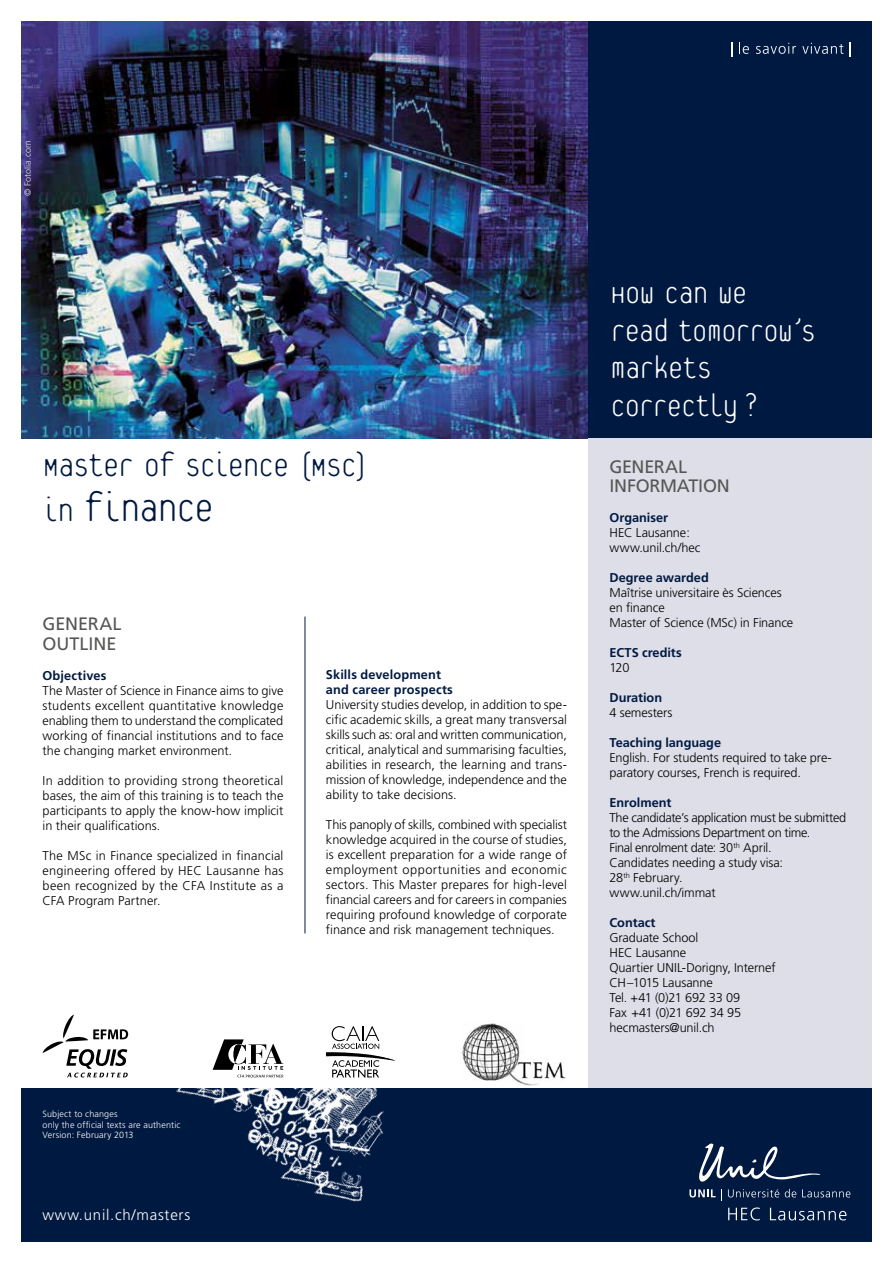
<style>
.page{position:relative;width:893px;height:1263px;background:#fff}
.page>*{position:absolute;margin:0;border:0;box-sizing:border-box;transform-origin:0 0}
.t1{font:100 45px "Platelet";letter-spacing:-.055em;color:#001940}
.t2{font:100 36.75px "Platelet";letter-spacing:-.055em;color:#001940}
.t3{font:100 34.5px/37.5px "Platelet";letter-spacing:-.05em;color:#fff}
.t4{font:18px/19.5px "Frutiger LT Std";letter-spacing:-.01em;color:#565655}
.t5{font:300 15px "Frutiger LT Std";letter-spacing:.05em;color:#fff}
.t6{font:300 12.75px/15px "Frutiger LT Std";letter-spacing:-.005em;color:#000;text-align:justify}
.t7{font:300 12.75px/15px "Frutiger LT Std";letter-spacing:-.025em;color:#000}
.t8{font:700 12.75px/15px "Frutiger LT Std";color:#001940}
.t9{font:300 9px/10.8px "Frutiger LT Std";letter-spacing:.015em;color:#fff}
.t10{font:300 9px "Frutiger LT Std";letter-spacing:.01em;color:#e3e3e3}
.s1{font-size:36.75px}
</style>
<div class="page">
<img style="left:21px;top:21px;width:567px;height:417px">
<div style="left:588px;top:21px;width:284px;height:417px;background:#001940"></div>
<div style="left:588px;top:438px;width:284px;height:651px;background:#dddee8"></div>
<hr style="left:305px;top:617px;width:1px;height:316px;background:#001940">
<div style="left:21px;top:1089px;width:851px;height:153px;background:#001940"></div>
<img style="left:146px;top:1053px;width:293px;height:149px">
<svg style="left:43px;top:1015px;width:85px;height:62px"></svg>
<svg style="left:699px;top:1143px;width:122px;height:39px"></svg>
<svg style="left:689px;top:1189px;width:33px;height:11px"></svg>
<svg style="left:728px;top:1189px;width:51px;height:8px"></svg>
<svg style="left:785px;top:1189px;width:11px;height:8px"></svg>
<svg style="left:802px;top:1189px;width:48px;height:8px"></svg>
<svg style="left:728px;top:1207px;width:32px;height:13px"></svg>
<svg style="left:770px;top:1208px;width:76px;height:12px"></svg>
<svg style="left:731px;top:43px;width:1px;height:14px"></svg>
<svg style="left:739px;top:43px;width:10px;height:11px"></svg>
<svg style="left:756px;top:43px;width:40px;height:11px"></svg>
<svg style="left:802px;top:43px;width:41px;height:11px"></svg>
<svg style="left:849px;top:43px;width:1px;height:14px"></svg>
<svg style="left:213px;top:1039px;width:70px;height:38px"></svg>
<svg style="left:326px;top:1026px;width:70px;height:51px"></svg>
<img style="left:461px;top:1023px;width:105px;height:63px">
<p class="t10" style="left:23px;top:196px;width:57px;rotate:-90deg">© Fotolia.com</p>
<h2 class="t2" style="left:43px;top:451px;width:329px">Master of science (MSc)</h2>
<h1 class="t1" style="left:43px;top:490px;width:174px"><span class="s1">in</span> finance</h1>
<h3 class="t4" style="left:43px;top:614px;width:81px">GENERAL<br>OUTLINE</h3>
<p class="t8" style="left:43px;top:668px;width:65px">Objectives</p>
<p class="t6" style="left:43px;top:683px;width:242px">The Master of Science in Finance aims to give students excellent quantitative knowledge enabling them to understand the complicated working of financial institutions and to face the changing market environment.</p>
<p class="t6" style="left:43px;top:773px;width:242px">In addition to providing strong theoretical bases, the aim of this training is to teach the participants to apply the know-how implicit in their qualifications.</p>
<p class="t6" style="left:43px;top:848px;width:242px">The MSc in Finance specialized in financial engineering offered by HEC Lausanne has been recognized by the CFA Institute as a CFA Program Partner.</p>
<p class="t8" style="left:326px;top:667px;width:128px">Skills development and career prospects</p>
<p class="t6" style="left:326px;top:698px;width:242px">University studies develop, in addition to spe&shy;cific academic skills, a great many transversal skills such as: oral and written communication, critical, analytical and summarising faculties, abilities in research, the learning and trans&shy;mission of knowledge, independence and the ability to take decisions.</p>
<p class="t6" style="left:326px;top:817px;width:243px">This panoply of skills, combined with specialist knowledge acquired in the course of studies, is excellent preparation for a wide range of employment opportunities and economic sectors. This Master prepares for high-level financial careers and for careers in companies requiring profound knowledge of corporate finance and risk management techniques.</p>
<p class="t9" style="left:43px;top:1108px;width:139px">Subject to changes<br>only the official texts are authentic<br>Version: February 2013</p>
<p class="t5" style="left:43px;top:1207px;width:149px">www.unil.ch/masters</p>
<h3 class="t3" style="left:610px;top:276px;width:208px">How can we<br>read tomorrow’s markets correctly ?</h3>
<h3 class="t4" style="left:609px;top:457px;width:122px">GENERAL<br>INFORMATION</h3>
<p class="t8" style="left:609px;top:510px;width:60px">Organiser</p>
<p class="t6" style="left:609px;top:525px;width:93px">HEC Lausanne: www.unil.ch/hec</p>
<p class="t8" style="left:609px;top:570px;width:101px">Degree awarded</p>
<p class="t6" style="left:609px;top:585px;width:185px;text-align:left">Maîtrise universitaire ès Sciences en finance<br>Master of Science (MSc) in Finance</p>
<p class="t8" style="left:609px;top:645px;width:74px">ECTS credits</p>
<p class="t6" style="left:609px;top:660px;width:21px">120</p>
<p class="t8" style="left:609px;top:690px;width:54px">Duration</p>
<p class="t6" style="left:609px;top:705px;width:64px">4 semesters</p>
<p class="t8" style="left:609px;top:735px;width:113px">Teaching language</p>
<p class="t6" style="left:609px;top:750px;width:224px">English. For students required to take pre&shy;paratory courses, French is required.</p>
<p class="t8" style="left:609px;top:795px;width:63px">Enrolment</p>
<p class="t7" style="left:609px;top:810px;width:238px">The candidate’s application must be submitted to the Admissions Department on time.<br>Final enrolment date: 30<sup>th</sup> April.<br>Candidates needing a study visa:<br>28<sup>th</sup> February.<br>www.unil.ch/immat</p>
<p class="t8" style="left:609px;top:915px;width:48px">Contact</p>
<p class="t6" style="left:609px;top:930px;width:168px;text-align:left">Graduate School<br>HEC Lausanne<br>Quartier UNIL-Dorigny, Internef<br>CH–1015 Lausanne<br>Tel. +41 (0)21 692 33 09<br>Fax +41 (0)21 692 34 95 hecmasters@unil.ch</p>
</div>
